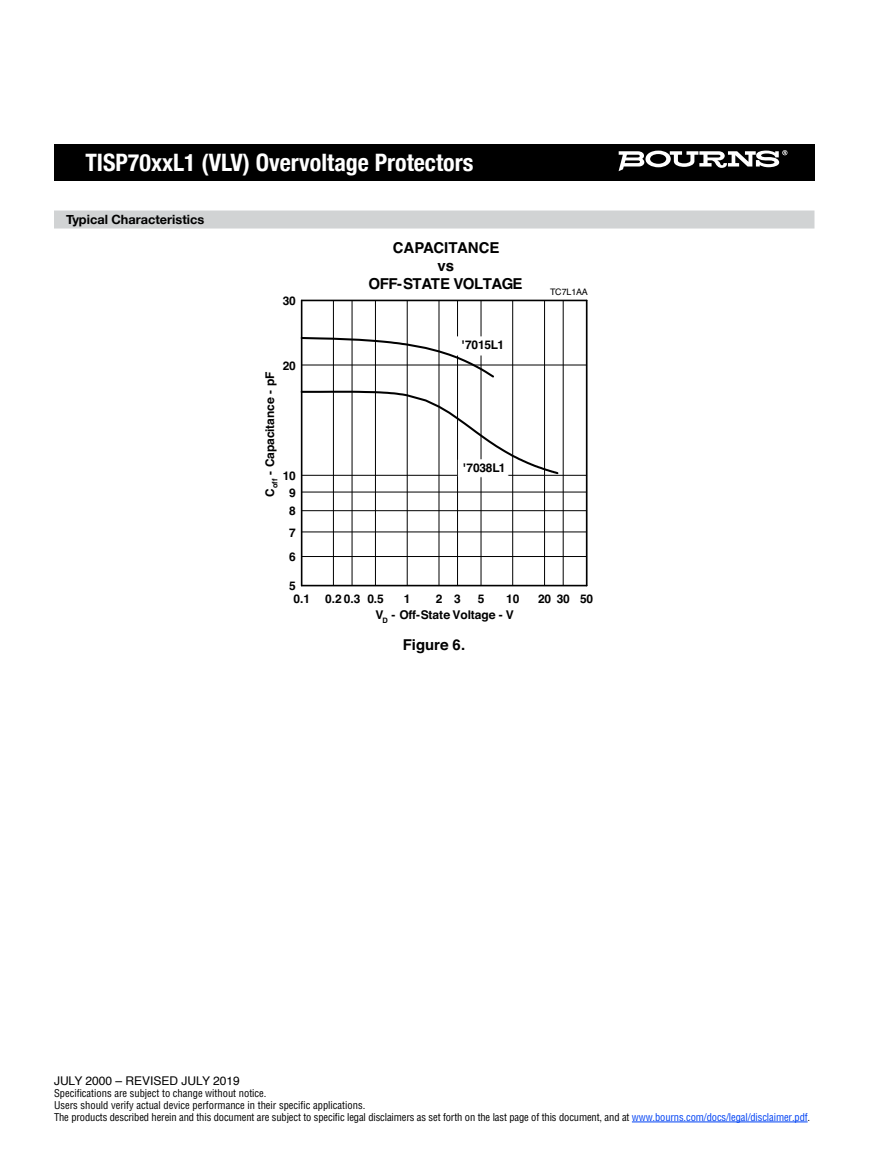
<style>
.page{position:relative;width:891px;height:1175px;background:#fff}
.page>*{position:absolute;margin:0;border:0;box-sizing:border-box;transform-origin:0 0}
.t1{font:700 condensed 24px "Helvetica Neue";color:#fff}
.t2{font:700 15px/17.9px "Helvetica";letter-spacing:-.01em;color:#000;text-align:center}
.t3{font:700 12.75px "Helvetica Neue";color:#000}
.t4{font:700 12px "Helvetica";letter-spacing:-.005em;color:#000}
.t5{font:12px "Helvetica";color:#000}
.t6{font:condensed 10.5px/12px "Helvetica";letter-spacing:-.01em;color:#000}
.t7{font:9px "Helvetica";letter-spacing:-.03em;color:#000}
.s1{color:#0042f4}
</style>
<div class="page">
<div style="left:54px;top:144px;width:760px;height:36px;background:#000"></div>
<hr style="left:563px;top:300px;width:1px;height:285px;background:#000">
<hr style="left:544px;top:300px;width:1px;height:285px;background:#000">
<hr style="left:512px;top:300px;width:1px;height:285px;background:#000">
<hr style="left:481px;top:300px;width:1px;height:285px;background:#000">
<hr style="left:457px;top:300px;width:1px;height:285px;background:#000">
<hr style="left:439px;top:300px;width:1px;height:285px;background:#000">
<hr style="left:407px;top:300px;width:1px;height:285px;background:#000">
<hr style="left:375px;top:300px;width:1px;height:285px;background:#000">
<hr style="left:352px;top:300px;width:1px;height:285px;background:#000">
<hr style="left:333px;top:300px;width:1px;height:285px;background:#000">
<hr style="left:302px;top:585px;width:285px;height:1px;background:#000">
<hr style="left:302px;top:300px;width:285px;height:1px;background:#000">
<hr style="left:302px;top:475px;width:285px;height:1px;background:#000">
<hr style="left:302px;top:365px;width:285px;height:1px;background:#000">
<hr style="left:302px;top:492px;width:285px;height:1px;background:#000">
<hr style="left:302px;top:510px;width:285px;height:1px;background:#000">
<hr style="left:302px;top:531px;width:285px;height:1px;background:#000">
<hr style="left:302px;top:556px;width:285px;height:1px;background:#000">
<hr style="left:301px;top:300px;width:1px;height:285px;background:#000">
<hr style="left:586px;top:300px;width:1px;height:285px;background:#000">
<svg style="left:300px;top:336px;width:260px;height:140px"></svg>
<div style="left:458px;top:459px;width:50px;height:18px;background:#fff"></div>
<div style="left:457px;top:337px;width:50px;height:18px;background:#fff"></div>
<svg style="left:619px;top:150px;width:168px;height:21px"></svg>
<div style="left:54px;top:210px;width:760px;height:18px;background:#d1d3d4"></div>
<hr style="left:632px;top:1121px;width:176px;height:1px;background:#0042f4">
<h1 class="t1" style="left:85px;top:142px;width:390px">TISP70xxL1 (VLV) Overvoltage Protectors</h1>
<p class="t3" style="left:66px;top:209px;width:140px">Typical Characteristics</p>
<p class="t4" style="left:283px;top:291px;width:15px">30</p>
<p class="t4" style="left:283px;top:355px;width:15px">20</p>
<p class="t4" style="left:260px;top:496px;width:126px;rotate:-90deg">C<sub>off</sub> - Capacitance - pF</p>
<p class="t4" style="left:283px;top:466px;width:15px">10</p>
<p class="t4" style="left:289px;top:482px;width:8px">9</p>
<p class="t4" style="left:289px;top:501px;width:8px">8</p>
<p class="t4" style="left:289px;top:522px;width:8px">7</p>
<p class="t4" style="left:289px;top:547px;width:8px">6</p>
<p class="t4" style="left:289px;top:576px;width:8px">5</p>
<h2 class="t2" style="left:369px;top:239px;width:155px">CAPACITANCE<br>vs<br>OFF-STATE VOLTAGE</h2>
<p class="t4" style="left:462px;top:335px;width:44px">'7015L1</p>
<p class="t7" style="left:550px;top:285px;width:39px">TC7L1AA</p>
<p class="t4" style="left:463px;top:458px;width:44px">'7038L1</p>
<p class="t4" style="left:294px;top:589px;width:18px">0.1</p>
<p class="t4" style="left:325px;top:589px;width:60px">0.2 0.3 0.5</p>
<p class="t4" style="left:404px;top:589px;width:8px">1</p>
<p class="t4" style="left:436px;top:589px;width:27px">2 3</p>
<p class="t4" style="left:478px;top:589px;width:8px">5</p>
<p class="t4" style="left:506px;top:589px;width:15px">10</p>
<p class="t4" style="left:538px;top:589px;width:57px">20 30 50</p>
<p class="t4" style="left:375px;top:605px;width:140px">V<sub>D</sub> - Off-State Voltage - V</p>
<h2 class="t2" style="left:403px;top:636px;width:64px">Figure 6.</h2>
<p class="t5" style="left:54px;top:1071px;width:187px">JULY 2000 – REVISED JULY 2019</p>
<p class="t6" style="left:54px;top:1086px;width:758px">Specifications are subject to change without notice.<br>Users should verify actual device performance in their specific applications.<br>The products described herein and this document are subject to specific legal disclaimers as set forth on the last page of this document, and at <span class="s1">www.bourns.com/docs/legal/disclaimer.pdf</span>.</p>
</div>
